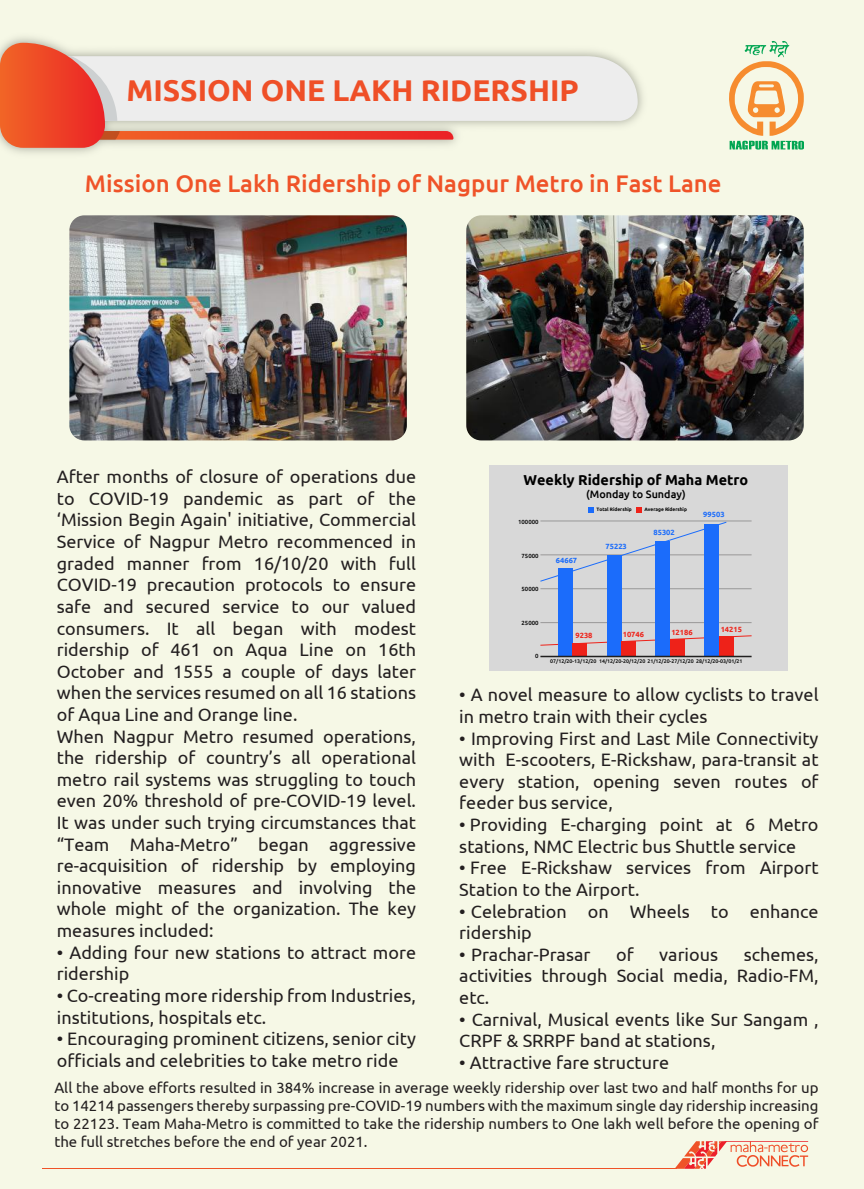
<style>
.page{position:relative;width:864px;height:1189px;background:#fff}
.page>*{position:absolute;margin:0;border:0;box-sizing:border-box;transform-origin:0 0}
.t1{font:700 30px "Ubuntu";color:#ef4f27}
.t2{font:500 24px "Ubuntu";color:#ef5328}
.t3{font:18px/21.6px "Ubuntu";color:#231f20}
.t4{font:15px/18px "Ubuntu";color:#231f20;text-align:justify}
.t5{font:700 14.4px "Ubuntu";color:#000}
.t6{font:500 10.8px "Ubuntu";color:#000}
.t7{font:700 7.5px "Ubuntu";color:#1b6cfb}
.t8{font:700 7.5px "Ubuntu";color:#ee2219}
.t9{font:500 6px "Ubuntu";color:#000}
.t10{font:500 5.25px "Ubuntu";color:#000}
.t11{font:700 4.8px "Ubuntu";color:#000}
</style>
<div class="page">
<div style="left:0;top:0;width:864px;height:1188px;background:#f6f8e6"></div>
<svg style="left:676px;top:1141px;width:132px;height:27px"></svg>
<hr style="left:43px;top:1167px;width:634px;height:1px;background:#ef5328">
<hr style="left:725px;top:1141px;width:83px;height:1px;background:#ec202a">
<svg style="left:729px;top:41px;width:75px;height:109px"></svg>
<div style="left:103px;top:56px;width:535px;height:65px;background:#ededed"></div>
<svg style="left:100px;top:131px;width:353px;height:9px;background:#ea472c"></svg>
<svg style="left:0;top:43px;width:105px;height:105px;background:#ec5a3c"></svg>
<img style="left:69px;top:215px;width:338px;height:225px">
<img style="left:466px;top:215px;width:338px;height:225px">
<div style="left:490px;top:466px;width:298px;height:205px;background:#d8d8d8"></div>
<svg style="left:588px;top:507px;width:6px;height:5px"></svg>
<svg style="left:636px;top:507px;width:6px;height:5px"></svg>
<hr style="left:540px;top:622px;width:212px;height:1px;background:#999898">
<hr style="left:540px;top:588px;width:212px;height:1px;background:#999898">
<hr style="left:540px;top:554px;width:212px;height:1px;background:#999898">
<hr style="left:540px;top:520px;width:212px;height:1px;background:#999898">
<svg style="left:540px;top:521px;width:187px;height:61px"></svg>
<svg style="left:540px;top:635px;width:212px;height:11px"></svg>
<div style="left:558px;top:568px;width:14px;height:88px;background:#1b6cfb"></div>
<div style="left:607px;top:555px;width:14px;height:101px;background:#1b6cfb"></div>
<div style="left:655px;top:541px;width:15px;height:115px;background:#1b6cfb"></div>
<div style="left:704px;top:524px;width:15px;height:132px;background:#1b6cfb"></div>
<div style="left:572px;top:642px;width:15px;height:14px;background:#ee2219"></div>
<div style="left:621px;top:640px;width:15px;height:16px;background:#ee2219"></div>
<div style="left:670px;top:638px;width:15px;height:18px;background:#ee2219"></div>
<div style="left:719px;top:635px;width:15px;height:21px;background:#ee2219"></div>
<hr style="left:540px;top:655px;width:212px;height:2px;background:#212020">
<h1 class="t1" style="left:126px;top:72px;width:454px">MISSION ONE LAKH RIDERSHIP</h1>
<h2 class="t2" style="left:85px;top:168px;width:638px">Mission One Lakh Ridership of Nagpur Metro in Fast Lane</h2>
<p class="t3" style="left:57px;top:465px;width:361px">After months of closure of operations due to COVID-19 pandemic as part of the ‘Mission Begin Again' initiative, Commercial Service of Nagpur Metro recommenced in graded manner from 16/10/20 with full COVID-19 precaution protocols to ensure safe and secured service to our valued consumers. It all began with modest ridership of 461 on Aqua Line on 16th October and 1555 a couple of days later when the services resumed on all 16 stations of Aqua Line and Orange line.<br>When Nagpur Metro resumed operations, the ridership of country’s all operational metro rail systems was struggling to touch even 20% threshold of pre-COVID-19 level.<br>It was under such trying circumstances that “Team Maha-Metro” began aggressive re-acquisition of ridership by employing innovative measures and involving the whole might of the organization. The key measures included:</p>
<p class="t3" style="left:57px;top:940px;width:361px">• Adding four new stations to attract more ridership</p>
<p class="t3" style="left:57px;top:984px;width:361px">• Co-creating more ridership from Industries, institutions, hospitals etc.</p>
<p class="t3" style="left:57px;top:1027px;width:361px">• Encouraging prominent citizens, senior city officials and celebrities to take metro ride</p>
<p class="t5" style="left:524px;top:471px;width:226px">Weekly Ridership of Maha Metro</p>
<p class="t6" style="left:586px;top:487px;width:101px">(Monday to Sunday)</p>
<p class="t11" style="left:596px;top:506px;width:37px">Total Ridership</p>
<p class="t11" style="left:644px;top:506px;width:44px">Average Ridership</p>
<p class="t9" style="left:518px;top:518px;width:22px">100000</p>
<p class="t9" style="left:522px;top:551px;width:19px">75000</p>
<p class="t9" style="left:522px;top:585px;width:19px">50000</p>
<p class="t9" style="left:522px;top:618px;width:19px">25000</p>
<p class="t9" style="left:535px;top:652px;width:5px">0</p>
<p class="t10" style="left:550px;top:658px;width:194px">07/12/20-13/12/20 14/12/20-20/12/20 21/12/20-27/12/20 28/12/20-03/01/21</p>
<p class="t7" style="left:703px;top:510px;width:23px">99503</p>
<p class="t7" style="left:654px;top:528px;width:23px">85302</p>
<p class="t7" style="left:606px;top:541px;width:23px">75223</p>
<p class="t7" style="left:556px;top:555px;width:23px">64667</p>
<p class="t8" style="left:721px;top:625px;width:23px">14215</p>
<p class="t8" style="left:576px;top:631px;width:19px">9238</p>
<p class="t8" style="left:623px;top:629px;width:23px">10746</p>
<p class="t8" style="left:671px;top:628px;width:23px">12186</p>
<p class="t3" style="left:459px;top:683px;width:361px">• A novel measure to allow cyclists to travel in metro train with their cycles</p>
<p class="t3" style="left:459px;top:726px;width:361px;text-align:justify">• Improving First and Last Mile Connectivity with E-scooters, E-Rickshaw, para-transit at every station, opening seven routes of feeder bus service,</p>
<p class="t3" style="left:459px;top:813px;width:361px">• Providing E-charging point at 6 Metro stations, NMC Electric bus Shuttle service</p>
<p class="t3" style="left:459px;top:856px;width:361px">• Free E-Rickshaw services from Airport<br>Station to the Airport.</p>
<p class="t3" style="left:459px;top:899px;width:361px">• Celebration on Wheels to enhance ridership</p>
<p class="t3" style="left:459px;top:942px;width:133px">• Prachar-Prasar</p>
<p class="t3" style="left:616px;top:942px;width:19px">of</p>
<p class="t3" style="left:659px;top:942px;width:60px">various</p>
<p class="t3" style="left:459px;top:942px;width:361px;text-align:justify;text-indent:284px">schemes, activities through Social media, Radio-FM, etc.</p>
<p class="t3" style="left:459px;top:1007px;width:361px">• Carnival, Musical events like Sur Sangam ,<br>CRPF &amp; SRRPF band at stations,</p>
<p class="t3" style="left:459px;top:1050px;width:211px">• Attractive fare structure</p>
<p class="t4" style="left:54px;top:1078px;width:766px">All the above efforts resulted in 384% increase in average weekly ridership over last two and half months for up to 14214 passengers thereby surpassing pre-COVID-19 numbers with the maximum single day ridership increasing to 22123. Team Maha-Metro is committed to take the ridership numbers to One lakh well before the opening of the full stretches before the end of year 2021.</p>
</div>
